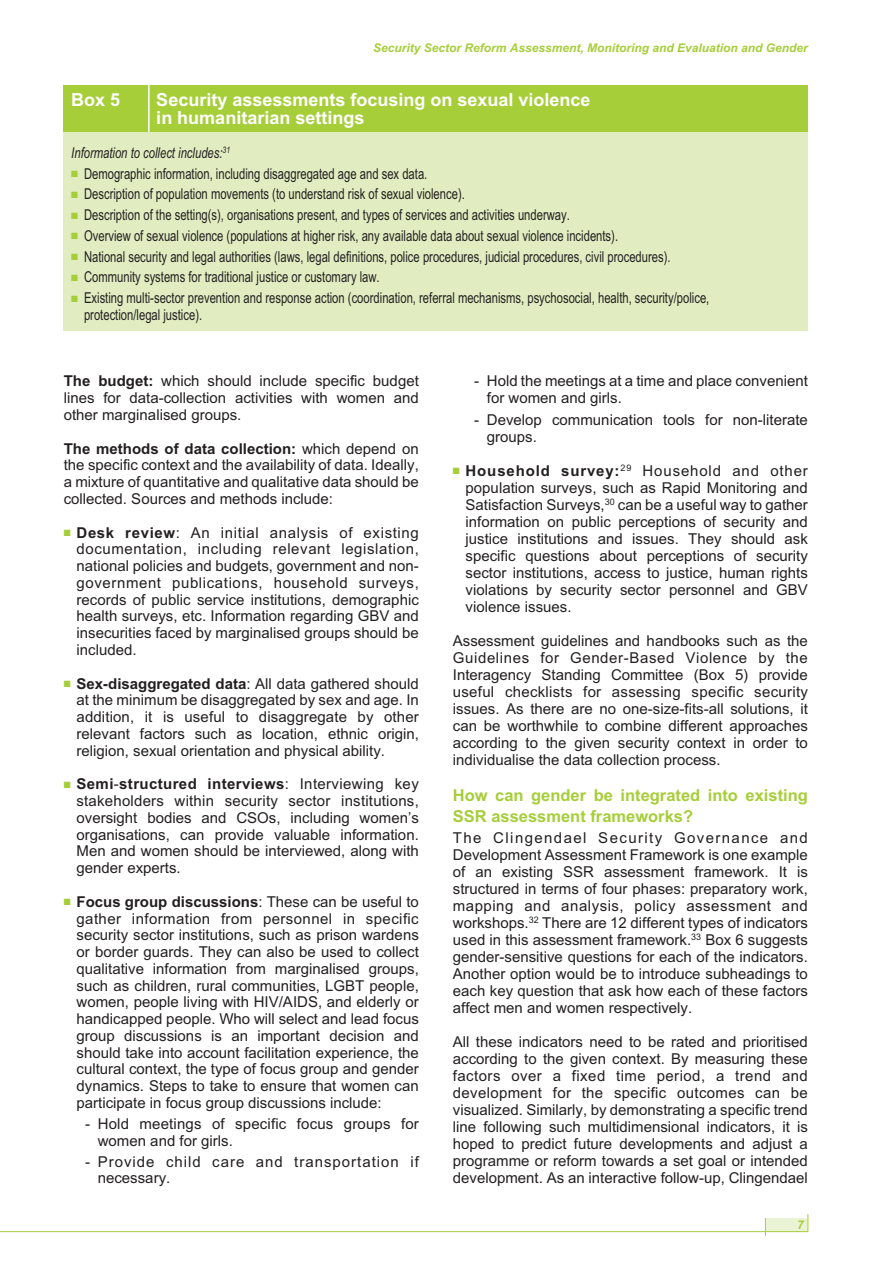
<style>
.page{position:relative;width:893px;height:1263px;background:#fff}
.page>*{position:absolute;margin:0;border:0;box-sizing:border-box;transform-origin:0 0}
.t1{font:700 18px/18px "Arial";color:#fff}
.t2{font:700 16.5px/20.2px "Arial";color:#a6ce39}
.t3{font:15px/17px "Arial";color:#231f20;text-align:justify}
.t4{font:15px/16.5px "Arial";color:#231f20;scale:.75 1}
.t5{font:15px/16.8px "Arial";letter-spacing:.065em;color:#231f20}
.t6{font:italic 15px "Arial";color:#231f20;scale:.75 1}
.t7{font:italic 700 12px "Arial";color:#a6ce39}
.s1{color:#a6ce39}
.s2{font-weight:700}
</style>
<div class="page">
<div style="left:765px;top:1218px;width:43px;height:13px;background:#eaf3d4"></div>
<hr style="left:0;top:1231px;width:808px;height:1px;background:#a6ce39">
<svg style="left:765px;top:1218px;width:1px;height:18px"></svg>
<svg style="left:808px;top:1214px;width:1px;height:17px"></svg>
<div style="left:64px;top:110px;width:744px;height:220px;background:#e1edc1"></div>
<div style="left:64px;top:85px;width:744px;height:47px;background:#a6ce39"></div>
<hr style="left:148px;top:85px;width:2px;height:47px;background:#fff">
<p class="t7" style="left:373px;top:41px;width:436px">Security Sector Reform Assessment, Monitoring and Evaluation and Gender</p>
<p class="t1" style="left:71px;top:90px;width:51px">Box 5</p>
<p class="t1" style="left:156px;top:90px;width:436px">Security assessments focusing on sexual violence in humanitarian settings</p>
<p class="t6" style="left:71px;top:144px;width:213px">Information to collect includes:<sup>31</sup></p>
<p class="t4" style="left:71px;top:165px;width:476px"><span class="s1">■</span> Demographic information, including disaggregated age and sex data.</p>
<p class="t4" style="left:71px;top:186px;width:526px"><span class="s1">■</span> Description of population movements (to understand risk of sexual violence).</p>
<p class="t4" style="left:71px;top:207px;width:666px"><span class="s1">■</span> Description of the setting(s), organisations present, and types of services and activities underway.</p>
<p class="t4" style="left:71px;top:227px;width:731px"><span class="s1">■</span> Overview of sexual violence (populations at higher risk, any available data about sexual violence incidents).</p>
<p class="t4" style="left:71px;top:248px;width:801px"><span class="s1">■</span> National security and legal authorities (laws, legal definitions, police procedures, judicial procedures, civil procedures).</p>
<p class="t4" style="left:71px;top:269px;width:413px"><span class="s1">■</span> Community systems for traditional justice or customary law.</p>
<p class="t4" style="left:84px;top:290px;width:835px;text-indent:-13px"><span class="s1">■</span> Existing multi-sector prevention and response action (coordination, referral mechanisms, psychosocial, health, security/police, protection/legal justice).</p>
<p class="t3" style="left:64px;top:373px;width:357px"><span class="s2">The budget:</span> which should include specific budget lines for data-collection activities with women and other marginalised groups.</p>
<p class="t3" style="left:64px;top:440px;width:357px"><span class="s2">The methods of data collection:</span> which depend on the specific context and the availability of data. Ideally, a mixture of quantitative and qualitative data should be collected. Sources and methods include:</p>
<p class="t3" style="left:77px;top:524px;width:344px;text-indent:-13px"><span class="s1">■</span> <span class="s2">Desk review</span>: An initial analysis of existing documentation, including relevant legislation, national policies and budgets, government and non&shy;government publications, household surveys, records of public service institutions, demographic health surveys, etc. Information regarding GBV and insecurities faced by marginalised groups should be included.</p>
<p class="t3" style="left:77px;top:675px;width:344px;text-indent:-13px"><span class="s1">■</span> <span class="s2">Sex-disaggregated data</span>: All data gathered should at the minimum be disaggregated by sex and age. In addition, it is useful to disaggregate by other relevant factors such as location, ethnic origin, religion, sexual orientation and physical ability.</p>
<p class="t3" style="left:77px;top:776px;width:344px;text-indent:-13px"><span class="s1">■</span> <span class="s2">Semi</span>-<span class="s2">structured interviews</span>: Interviewing key stakeholders within security sector institutions, oversight bodies and CSOs, including women’s organisations, can provide valuable information.<br>Men and women should be interviewed, along with gender experts.</p>
<p class="t3" style="left:77px;top:893px;width:344px;text-indent:-13px"><span class="s1">■</span> <span class="s2">Focus group discussions</span>: These can be useful to gather information from personnel in specific security sector institutions, such as prison wardens or border guards. They can also be used to collect qualitative information from marginalised groups, such as children, rural communities, LGBT people, women, people living with HIV/AIDS, and elderly or handicapped people. Who will select and lead focus group discussions is an important decision and should take into account facilitation experience, the cultural context, the type of focus group and gender dynamics. Steps to take to ensure that women can participate in focus group discussions include:</p>
<p class="t3" style="left:98px;top:1115px;width:323px;text-indent:-13px">- Hold meetings of specific focus groups for women and for girls.</p>
<p class="t5" style="left:98px;top:1153px;width:323px;text-indent:-13px">- Provide child care and transportation if necessary.</p>
<p class="t3" style="left:487px;top:373px;width:323px;text-indent:-13px">- Hold the meetings at a time and place convenient for women and girls.</p>
<p class="t3" style="left:487px;top:411px;width:323px;text-indent:-13px">- Develop communication tools for non-literate groups.</p>
<p class="t3" style="left:466px;top:462px;width:344px;text-indent:-13px"><span class="s1">■</span> <span class="s2">Household survey:</span><sup>29</sup> Household and other population surveys, such as Rapid Monitoring and Satisfaction Surveys,<sup>30</sup> can be a useful way to gather information on public perceptions of security and justice institutions and issues. They should ask specific questions about perceptions of security sector institutions, access to justice, human rights violations by security sector personnel and GBV violence issues.</p>
<p class="t3" style="left:453px;top:632px;width:357px">Assessment guidelines and handbooks such as the Guidelines for Gender-Based Violence by the Interagency Standing Committee (Box 5) provide useful checklists for assessing specific security issues. As there are no one-size-fits-all solutions, it can be worthwhile to combine different approaches according to the given security context in order to individualise the data collection process.</p>
<p class="t2" style="left:453px;top:786px;width:357px">How can gender be integrated into existing<br>SSR assessment frameworks?</p>
<p class="t3" style="left:453px;top:829px;width:357px">The Clingendael Security Governance and Development Assessment Framework is one example of an existing SSR assessment framework. It is structured in terms of four phases: preparatory work, mapping and analysis, policy assessment and workshops.<sup>32</sup> There are 12 different types of indicators used in this assessment framework.<sup>33</sup> Box 6 suggests gender-sensitive questions for each of the indicators.<br>Another option would be to introduce subheadings to each key question that ask how each of these factors affect men and women respectively.</p>
<p class="t3" style="left:453px;top:1033px;width:357px">All these indicators need to be rated and prioritised according to the given context. By measuring these factors over a fixed time period, a trend and development for the specific outcomes can be visualized. Similarly, by demonstrating a specific trend line following such multidimensional indicators, it is hoped to predict future developments and adjust a programme or reform towards a set goal or intended development. As an interactive follow-up, Clingendael</p>
<p class="t7" style="left:797px;top:1218px;width:8px">7</p>
</div>
